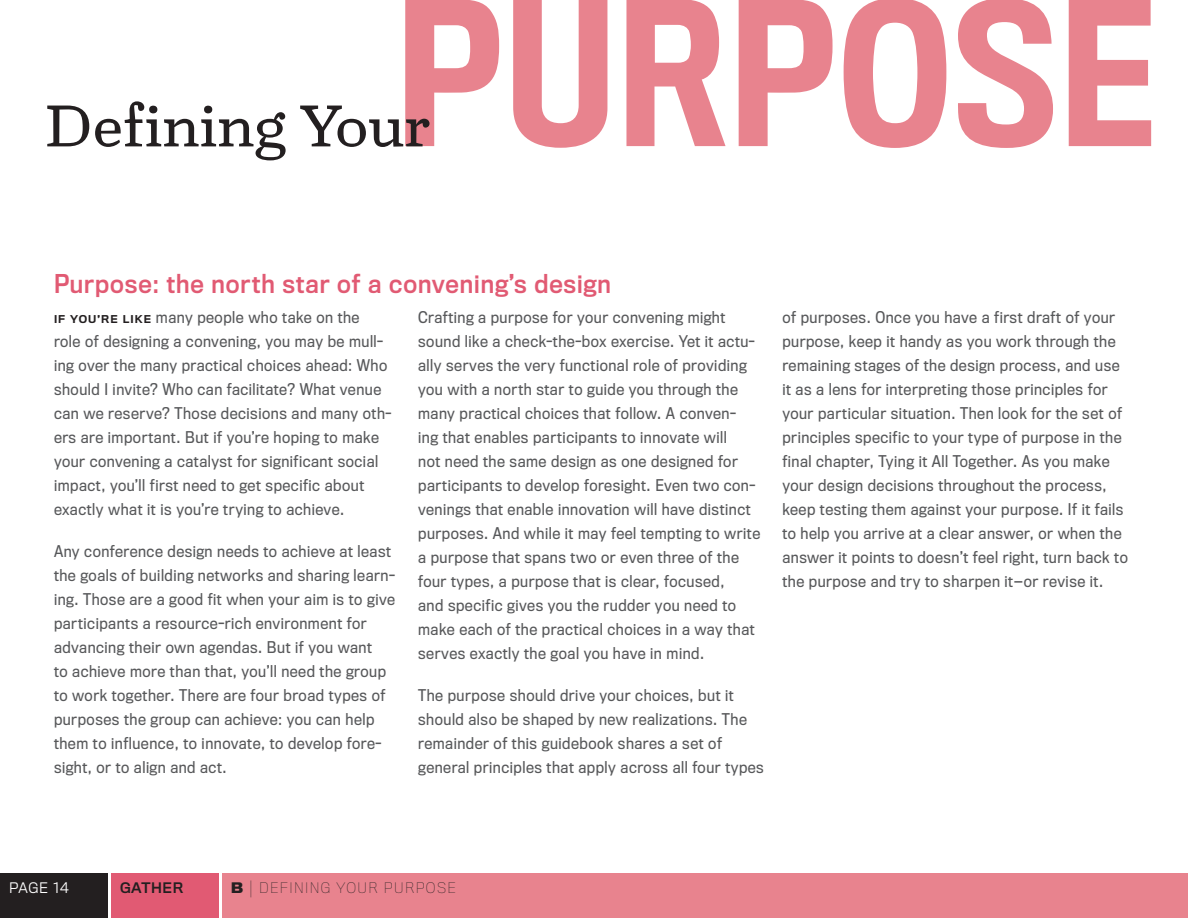
<style>
.page{position:relative;width:1188px;height:918px;background:#fff}
.page>*{position:absolute;margin:0;border:0;box-sizing:border-box;transform-origin:0 0}
.A_Heads_BLUE{font:500 184.5px "Titling Gothic FB Cond";letter-spacing:.015em;color:#e8838e}
.Tulip_heads{font:60px "Turnip";color:#231f20}
.B_Heads{font:24px "Titling Gothic FB Narrow Standard";letter-spacing:.04em;color:#e15a73}
._3_column_Body{font:15px/24px "Titling Gothic FB Narrow";letter-spacing:.035em;color:#57585a}
._3_column_Body-2{font:100 13.5px "Titling Gothic FB Normal";letter-spacing:.1em;color:#231f20}
._3_column_Body-3{font:300 13.5px "Titling Gothic FB Normal";letter-spacing:.05em;color:#fff}
._3_column_Body-4{font:13.5px "Titling Gothic FB Normal Standard";letter-spacing:.045em;color:#231f20}
.s1{font-family:"Titling Gothic FB Normal";font-weight:500;font-size:10.05px;color:#231f20}
.s2{font-weight:700}
.s3{font-size:16.8px}
</style>
<div class="page">
<div style="left:222px;top:873px;width:966px;height:45px;background:#e8838e"></div>
<div style="left:111px;top:873px;width:108px;height:45px;background:#e15a73"></div>
<div style="left:0;top:873px;width:108px;height:45px;background:#231f20"></div>
<p class="A_Heads_BLUE" style="left:397px;top:-31px;width:761px">PURPOSE</p>
<p class="Tulip_heads" style="left:45px;top:88px;width:386px">Defining Your</p>
<p class="B_Heads" style="left:54px;top:270px;width:559px">Purpose: the north star of a convening’s design</p>
<p class="_3_column_Body" style="left:54px;top:306px;width:339px"><span class="s1">IF YOU’RE LIKE</span> many people who take on the<br>role of designing a convening, you may be mull&shy;ing over the many practical choices ahead: Who should I invite? Who can facilitate? What venue can we reserve? Those decisions and many oth&shy;ers are important. But if you’re hoping to make your convening a catalyst for significant social impact, you’ll first need to get specific about exactly what it is you’re trying to achieve.</p>
<p class="_3_column_Body" style="left:54px;top:540px;width:343px">Any conference design needs to achieve at least the goals of building networks and sharing learn&shy;ing. Those are a good fit when your aim is to give participants a resource-rich environment for advancing their own agendas. But if you want<br>to achieve more than that, you’ll need the group to work together. There are four broad types of purposes the group can achieve: you can help them to influence, to innovate, to develop fore&shy;sight, or to align and act.</p>
<p class="_3_column_Body" style="left:418px;top:306px;width:344px">Crafting a purpose for your convening might sound like a check-the-box exercise. Yet it actu&shy;ally serves the very functional role of providing you with a north star to guide you through the many practical choices that follow. A conven-<br>ing that enables participants to innovate will<br>not need the same design as one designed for participants to develop foresight. Even two con&shy;venings that enable innovation will have distinct purposes. And while it may feel tempting to write a purpose that spans two or even three of the four types, a purpose that is clear, focused,<br>and specific gives you the rudder you need to make each of the practical choices in a way that serves exactly the goal you have in mind.</p>
<p class="_3_column_Body" style="left:418px;top:684px;width:347px">The purpose should drive your choices, but it should also be shaped by new realizations. The remainder of this guidebook shares a set of general principles that apply across all four types</p>
<p class="_3_column_Body" style="left:782px;top:306px;width:347px">of purposes. Once you have a first draft of your purpose, keep it handy as you work through the remaining stages of the design process, and use it as a lens for interpreting those principles for your particular situation. Then look for the set of principles specific to your type of purpose in the final chapter, Tying it All Together. As you make your design decisions throughout the process, keep testing them against your purpose. If it fails to help you arrive at a clear answer, or when the answer it points to doesn’t feel right, turn back to the purpose and try to sharpen it—or revise it.</p>
<p class="_3_column_Body-3" style="left:9px;top:880px;width:61px">PAGE 14</p>
<p class="_3_column_Body-4" style="left:120px;top:880px;width:65px">GATHER</p>
<p class="_3_column_Body-2" style="left:231px;top:880px;width:227px"><span class="s2">B</span> <span class="s3">|</span> DEFINING YOUR PURPOSE</p>
</div>
